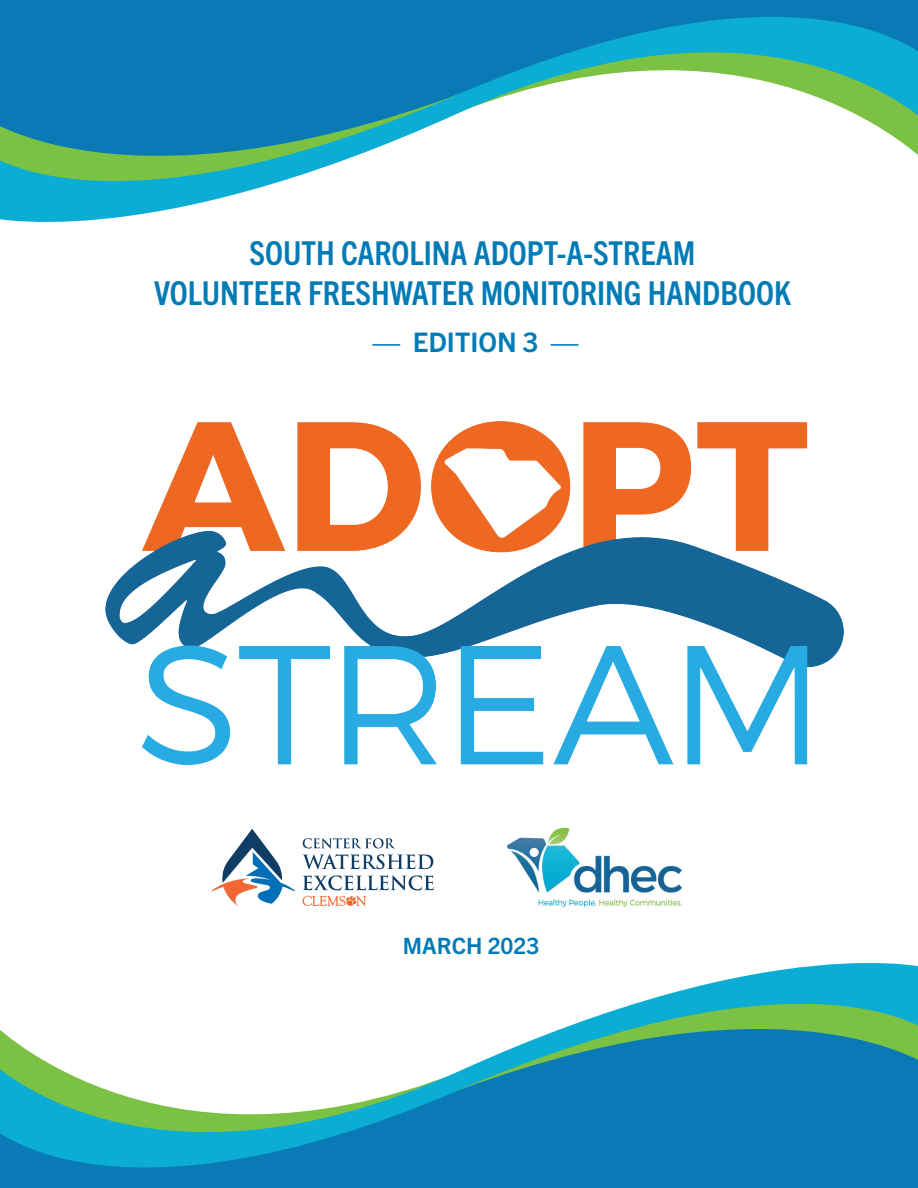
<style>
.page{position:relative;width:918px;height:1188px;background:#fff}
.page>*{position:absolute;margin:0;border:0;box-sizing:border-box;transform-origin:0 0}
.t1{font:700 condensed 33px/39.6px "Trade Gothic Next LT Pro";color:#007bb6;text-align:center}
.t2{font:700 27px "Trade Gothic Next LT Pro";color:#007bb6}
.t3{font:700 22.5px "Trade Gothic Next LT Pro";color:#007bb6}
</style>
<div class="page">
<svg style="left:0;top:963px;width:918px;height:225px"></svg>
<svg style="left:0;top:0;width:918px;height:222px"></svg>
<img style="left:105px;top:421px;width:738px;height:344px">
<svg style="left:212px;top:829px;width:83px;height:77px"></svg>
<svg style="left:303px;top:838px;width:92px;height:10px"></svg>
<svg style="left:303px;top:854px;width:130px;height:15px"></svg>
<svg style="left:303px;top:875px;width:131px;height:15px"></svg>
<svg style="left:303px;top:896px;width:64px;height:10px"></svg>
<img style="left:508px;top:829px;width:174px;height:78px">
<p class="t1" style="left:154px;top:231px;width:638px">SOUTH CAROLINA ADOPT-A-STREAM<br>VOLUNTEER FRESHWATER MONITORING HANDBOOK</p>
<p class="t2" style="left:373px;top:323px;width:208px">— EDITION 3 —</p>
<p class="t3" style="left:403px;top:931px;width:138px">MARCH 2023</p>
</div>
